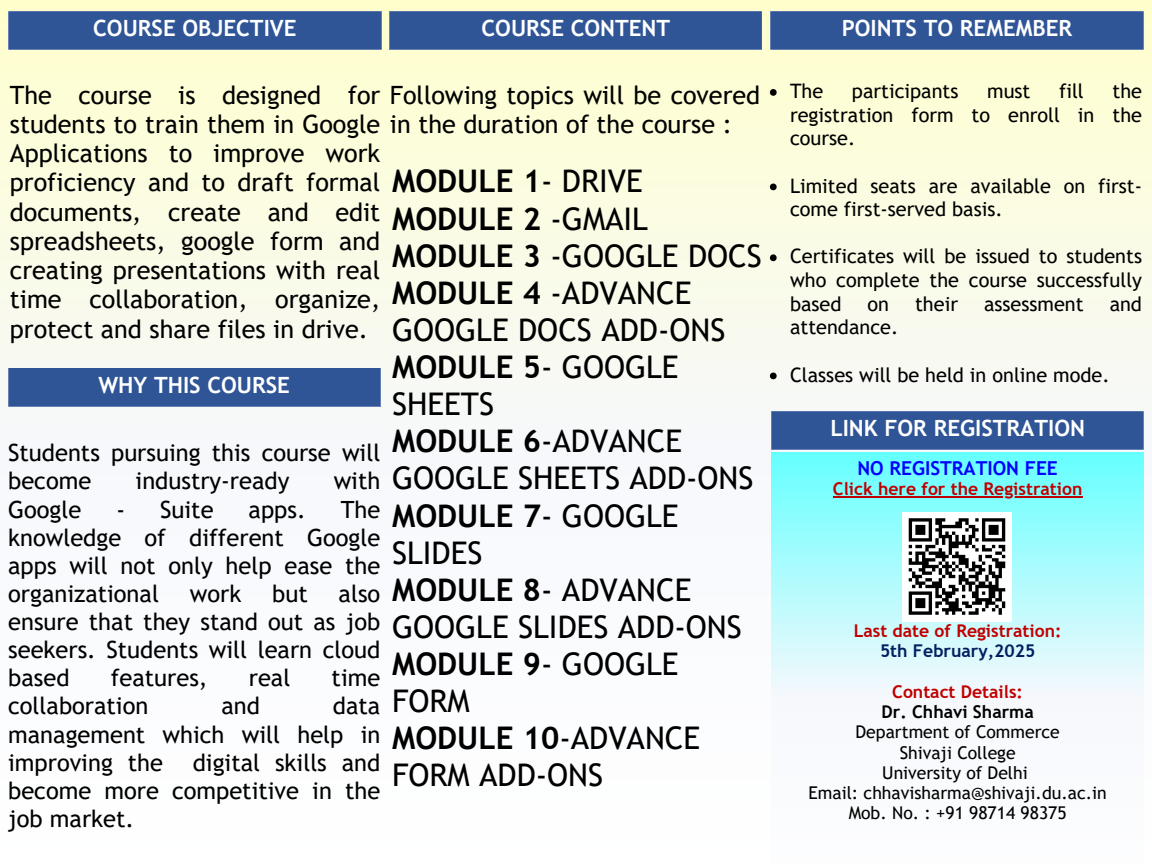
<style>
.page{position:relative;width:1152px;height:864px;background:#fff}
.page>*{position:absolute;margin:0;border:0;box-sizing:border-box;transform-origin:0 0}
.t1{font:31.2px/37.2px "Trebuchet MS";color:#000}
.t2{font:25.2px/29.2px "Trebuchet MS";color:#000}
.t3{font:23.7px/28.2px "Trebuchet MS";color:#000;text-align:justify}
.t4{font:700 22.35px "Trebuchet MS";color:#fff}
.t5{font:19.95px/23.7px "Trebuchet MS";color:#000;text-align:justify}
.t6{font:700 19.2px "Trebuchet MS";color:#00f}
.t7{font:17.55px "Trebuchet MS";color:#000}
.t8{font:700 17.55px "Trebuchet MS";color:#c00000}
.t9{font:700 17.55px "Trebuchet MS";color:#002060}
.t10{font:700 17.55px "Trebuchet MS";color:#000}
.s1{font-weight:700}
</style>
<div class="page">
<div style="left:0;top:0;width:1152px;height:864px;background:linear-gradient(to bottom,#fbfcd6,#fafbff)"></div>
<div style="left:8px;top:368px;width:372px;height:39px;background:#2f5597"></div>
<div style="left:8px;top:11px;width:374px;height:39px;background:#2f5597"></div>
<div style="left:390px;top:11px;width:372px;height:39px;background:#2f5597"></div>
<svg style="left:772px;top:453px;width:371px;height:411px"></svg>
<hr style="left:833px;top:496px;width:249px;height:2px;background:#c00000">
<div style="left:772px;top:411px;width:372px;height:39px;background:#2f5597"></div>
<div style="left:770px;top:11px;width:374px;height:39px;background:#2f5597"></div>
<svg style="left:770px;top:89px;width:7px;height:7px"></svg>
<svg style="left:770px;top:184px;width:7px;height:6px"></svg>
<svg style="left:770px;top:254px;width:7px;height:7px"></svg>
<svg style="left:770px;top:373px;width:7px;height:6px"></svg>
<div style="left:902px;top:512px;width:110px;height:109px;background:#fff"></div>
<svg style="left:908px;top:518px;width:98px;height:97px"></svg>
<h2 class="t4" style="left:93px;top:15px;width:205px">COURSE OBJECTIVE</h2>
<h3 class="t4" style="left:482px;top:15px;width:190px">COURSE CONTENT</h3>
<h3 class="t2" style="left:10px;top:80px;width:752px">The course is designed for Following topics will be covered students to train them in Google in the duration of the course :<br>Applications to improve work<br>proficiency and to draft formal<br>documents, create and edit<br>spreadsheets, google form and<br>creating presentations with real<br>time collaboration, organize,<br>protect and share files in drive.</h3>
<h3 class="t4" style="left:98px;top:372px;width:193px">WHY THIS COURSE</h3>
<h2 class="t1" style="left:392px;top:163px;width:371px"><span class="s1">MODULE 1</span>- DRIVE<br><span class="s1">MODULE 2</span> -GMAIL<br><span class="s1">MODULE 3</span> -GOOGLE DOCS<br><span class="s1">MODULE 4</span> -ADVANCE<br>GOOGLE DOCS ADD-ONS<br><span class="s1">MODULE 5</span>- GOOGLE<br>SHEETS<br><span class="s1">MODULE 6</span>-ADVANCE<br>GOOGLE SHEETS ADD-ONS<br><span class="s1">MODULE 7</span>- GOOGLE<br>SLIDES<br><span class="s1">MODULE 8</span>- ADVANCE<br>GOOGLE SLIDES ADD-ONS<br><span class="s1">MODULE 9</span>- GOOGLE<br>FORM<br><span class="s1">MODULE 10</span>-ADVANCE<br>FORM ADD-ONS</h2>
<h3 class="t3" style="left:8px;top:439px;width:374px">Students pursuing this course will become</h3>
<h3 class="t3" style="left:136px;top:467px;width:155px">industry-ready</h3>
<h3 class="t3" style="left:334px;top:467px;width:48px">with</h3>
<h3 class="t3" style="left:8px;top:495px;width:374px;text-indent:333px">The knowledge of different Google apps will not only help ease the organizational</h3>
<h3 class="t3" style="left:8px;top:495px;width:75px">Google</h3>
<h3 class="t3" style="left:116px;top:495px;width:99px">- Suite</h3>
<h3 class="t3" style="left:249px;top:495px;width:59px">apps.</h3>
<h3 class="t3" style="left:8px;top:579px;width:374px;text-indent:330px">also ensure that they stand out as job seekers. Students will learn cloud based</h3>
<h3 class="t3" style="left:190px;top:579px;width:53px">work</h3>
<h3 class="t3" style="left:272px;top:579px;width:37px">but</h3>
<h3 class="t3" style="left:111px;top:664px;width:98px">features,</h3>
<h3 class="t3" style="left:249px;top:664px;width:43px">real</h3>
<h3 class="t3" style="left:332px;top:664px;width:50px">time</h3>
<h3 class="t3" style="left:8px;top:692px;width:142px">collaboration</h3>
<h3 class="t3" style="left:221px;top:692px;width:40px">and</h3>
<h3 class="t3" style="left:8px;top:692px;width:374px;text-indent:325px">data management which will help in improving the</h3>
<h3 class="t3" style="left:8px;top:748px;width:374px;text-indent:185px">digital skills and become more competitive in the job market.</h3>
<p class="t4" style="left:842px;top:15px;width:232px">POINTS TO REMEMBER</p>
<p class="t5" style="left:790px;top:79px;width:353px;text-indent:322px">the registration form to enroll in the course.</p>
<p class="t5" style="left:790px;top:174px;width:353px">Limited seats are available on first&shy;come first-served basis.</p>
<p class="t5" style="left:790px;top:244px;width:353px">Certificates will be issued to students who complete the course successfully based</p>
<p class="t5" style="left:790px;top:79px;width:35px">The</p>
<p class="t5" style="left:852px;top:79px;width:108px">participants</p>
<p class="t5" style="left:987px;top:79px;width:45px">must</p>
<p class="t5" style="left:1059px;top:79px;width:26px">fill</p>
<p class="t5" style="left:868px;top:292px;width:23px">on</p>
<p class="t5" style="left:915px;top:292px;width:44px">their</p>
<p class="t5" style="left:984px;top:292px;width:101px">assessment</p>
<p class="t5" style="left:1110px;top:292px;width:34px">and</p>
<p class="t5" style="left:790px;top:315px;width:110px">attendance.</p>
<p class="t5" style="left:790px;top:363px;width:321px">Classes will be held in online mode.</p>
<p class="t4" style="left:830px;top:415px;width:256px">LINK FOR REGISTRATION</p>
<h1 class="t6" style="left:857px;top:457px;width:202px">NO REGISTRATION FEE</h1>
<p class="t8" style="left:833px;top:479px;width:251px">Click here for the Registration</p>
<p class="t8" style="left:854px;top:621px;width:209px">Last date of Registration:</p>
<p class="t9" style="left:880px;top:641px;width:157px">5th February,2025</p>
<p class="t8" style="left:892px;top:681px;width:132px">Contact Details:</p>
<p class="t10" style="left:882px;top:702px;width:154px">Dr. Chhavi Sharma</p>
<p class="t7" style="left:856px;top:722px;width:206px">Department of Commerce</p>
<p class="t7" style="left:900px;top:742px;width:117px">Shivaji College</p>
<h3 class="t7" style="left:882px;top:762px;width:147px">University of Delhi</h3>
<h5 class="t7" style="left:808px;top:783px;width:300px">Email: chhavisharma@shivaji.du.ac.in</h5>
<h5 class="t7" style="left:849px;top:803px;width:220px">Mob. No. : +91 98714 98375</h5>
</div>
